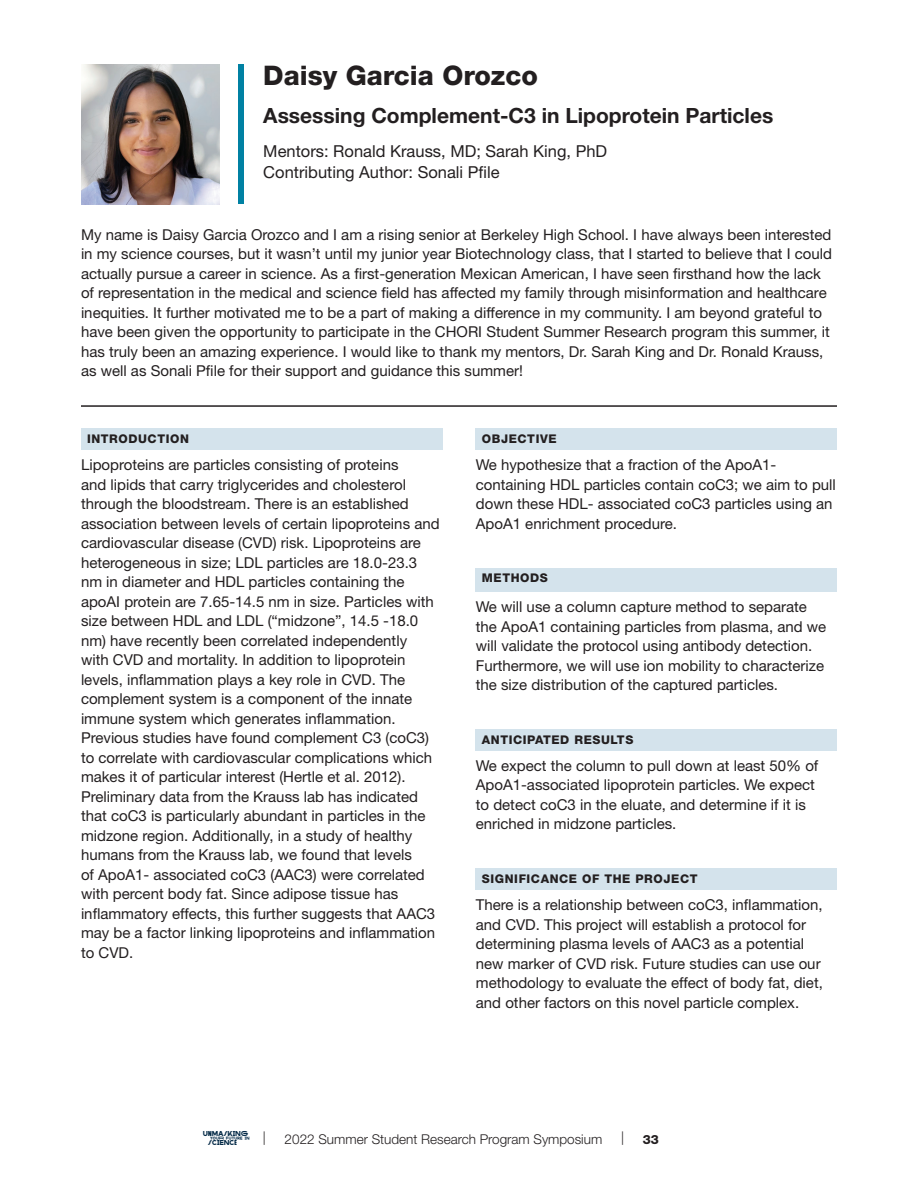
<style>
.page{position:relative;width:918px;height:1188px;background:#fff}
.page>*{position:absolute;margin:0;border:0;box-sizing:border-box;transform-origin:0 0}
.t1{font:800 27px "Helvetica Neue LT Std";color:#231f20}
.t2{font:700 21px "Helvetica Neue LT Std";color:#231f20}
.t3{font:16.5px/21px "Helvetica Neue LT Std";color:#231f20}
.t4{font:15px/19.5px "Helvetica Neue LT Std";color:#231f20}
.t5{font:300 13.5px "Helvetica Neue LT Std";color:#231f20}
.t6{font:800 12.75px "Helvetica Neue LT Std";color:#231f20}
.t7{font:800 12px "Helvetica Neue LT Std";letter-spacing:.05em;color:#231f20}
.t8{font:4.95px "marinfordaf";letter-spacing:.045em;color:#042a47}
.t9{font:3px "marinfordaf";letter-spacing:.075em;color:#042a47}
</style>
<div class="page">
<img style="left:81px;top:64px;width:138px;height:140px">
<hr style="left:81px;top:405px;width:756px;height:2px;background:#231f20">
<div style="left:81px;top:429px;width:361px;height:21px;background:#d4e3ec"></div>
<div style="left:476px;top:429px;width:361px;height:21px;background:#d4e3ec"></div>
<div style="left:476px;top:568px;width:361px;height:24px;background:#d4e3ec"></div>
<div style="left:476px;top:729px;width:361px;height:22px;background:#d4e3ec"></div>
<div style="left:476px;top:868px;width:361px;height:22px;background:#d4e3ec"></div>
<div style="left:238px;top:64px;width:6px;height:140px;background:#0081a3"></div>
<h1 class="t1" style="left:263px;top:60px;width:276px">Daisy Garcia Orozco</h1>
<h2 class="t2" style="left:263px;top:102px;width:512px">Assessing Complement-C3 in Lipoprotein Particles</h2>
<p class="t3" style="left:263px;top:141px;width:345px">Mentors: Ronald Krauss, MD; Sarah King, PhD<br>Contributing Author: Sonali Pfile</p>
<p class="t4" style="left:81px;top:225px;width:752px">My name is Daisy Garcia Orozco and I am a rising senior at Berkeley High School. I have always been interested in my science courses, but it wasn’t until my junior year Biotechnology class, that I started to believe that I could actually pursue a career in science. As a first-generation Mexican American, I have seen firsthand how the lack of representation in the medical and science field has affected my family through misinformation and healthcare inequities. It further motivated me to be a part of making a difference in my community. I am beyond grateful to have been given the opportunity to participate in the CHORI Student Summer Research program this summer, it has truly been an amazing experience. I would like to thank my mentors, Dr. Sarah King and Dr. Ronald Krauss, as well as Sonali Pfile for their support and guidance this summer!</p>
<p class="t7" style="left:87px;top:432px;width:103px">INTRODUCTION</p>
<p class="t4" style="left:81px;top:455px;width:360px">Lipoproteins are particles consisting of proteins<br>and lipids that carry triglycerides and cholesterol through the bloodstream. There is an established association between levels of certain lipoproteins and cardiovascular disease (CVD) risk. Lipoproteins are heterogeneous in size; LDL particles are 18.0-23.3 nm in diameter and HDL particles containing the apoAI protein are 7.65-14.5 nm in size. Particles with size between HDL and LDL (“midzone”, 14.5 -18.0 nm) have recently been correlated independently<br>with CVD and mortality. In addition to lipoprotein levels, inflammation plays a key role in CVD. The complement system is a component of the innate immune system which generates inflammation.<br>Previous studies have found complement C3 (coC3) to correlate with cardiovascular complications which makes it of particular interest (Hertle et al. 2012).<br>Preliminary data from the Krauss lab has indicated that coC3 is particularly abundant in particles in the midzone region. Additionally, in a study of healthy humans from the Krauss lab, we found that levels<br>of ApoA1- associated coC3 (AAC3) were correlated with percent body fat. Since adipose tissue has inflammatory effects, this further suggests that AAC3 may be a factor linking lipoproteins and inflammation to CVD.</p>
<p class="t7" style="left:482px;top:432px;width:76px">OBJECTIVE</p>
<p class="t4" style="left:476px;top:455px;width:362px">We hypothesize that a fraction of the ApoA1- containing HDL particles contain coC3; we aim to pull down these HDL- associated coC3 particles using an ApoA1 enrichment procedure.</p>
<p class="t7" style="left:482px;top:571px;width:68px">METHODS</p>
<p class="t4" style="left:476px;top:597px;width:352px">We will use a column capture method to separate the ApoA1 containing particles from plasma, and we will validate the protocol using antibody detection.<br>Furthermore, we will use ion mobility to characterize the size distribution of the captured particles.</p>
<p class="t7" style="left:482px;top:732px;width:153px">ANTICIPATED RESULTS</p>
<p class="t4" style="left:476px;top:756px;width:344px">We expect the column to pull down at least 50% of ApoA1-associated lipoprotein particles. We expect to detect coC3 in the eluate, and determine if it is enriched in midzone particles.</p>
<p class="t7" style="left:482px;top:872px;width:217px">SIGNIFICANCE OF THE PROJECT</p>
<p class="t4" style="left:476px;top:895px;width:349px">There is a relationship between coC3, inflammation, and CVD. This project will establish a protocol for determining plasma levels of AAC3 as a potential new marker of CVD risk. Future studies can use our methodology to evaluate the effect of body fat, diet, and other factors on this novel particle complex.</p>
<p class="t8" style="left:203px;top:1131px;width:46px">UNMASKING</p>
<p class="t9" style="left:210px;top:1136px;width:41px">YOUR FUTURE IN</p>
<p class="t8" style="left:208px;top:1140px;width:30px">SCIENCE</p>
<p class="t5" style="left:263px;top:1129px;width:4px">|</p>
<p class="t5" style="left:285px;top:1131px;width:319px">2022 Summer Student Research Program Symposium</p>
<p class="t5" style="left:621px;top:1129px;width:4px">|</p>
<p class="t6" style="left:643px;top:1132px;width:18px">33</p>
</div>
